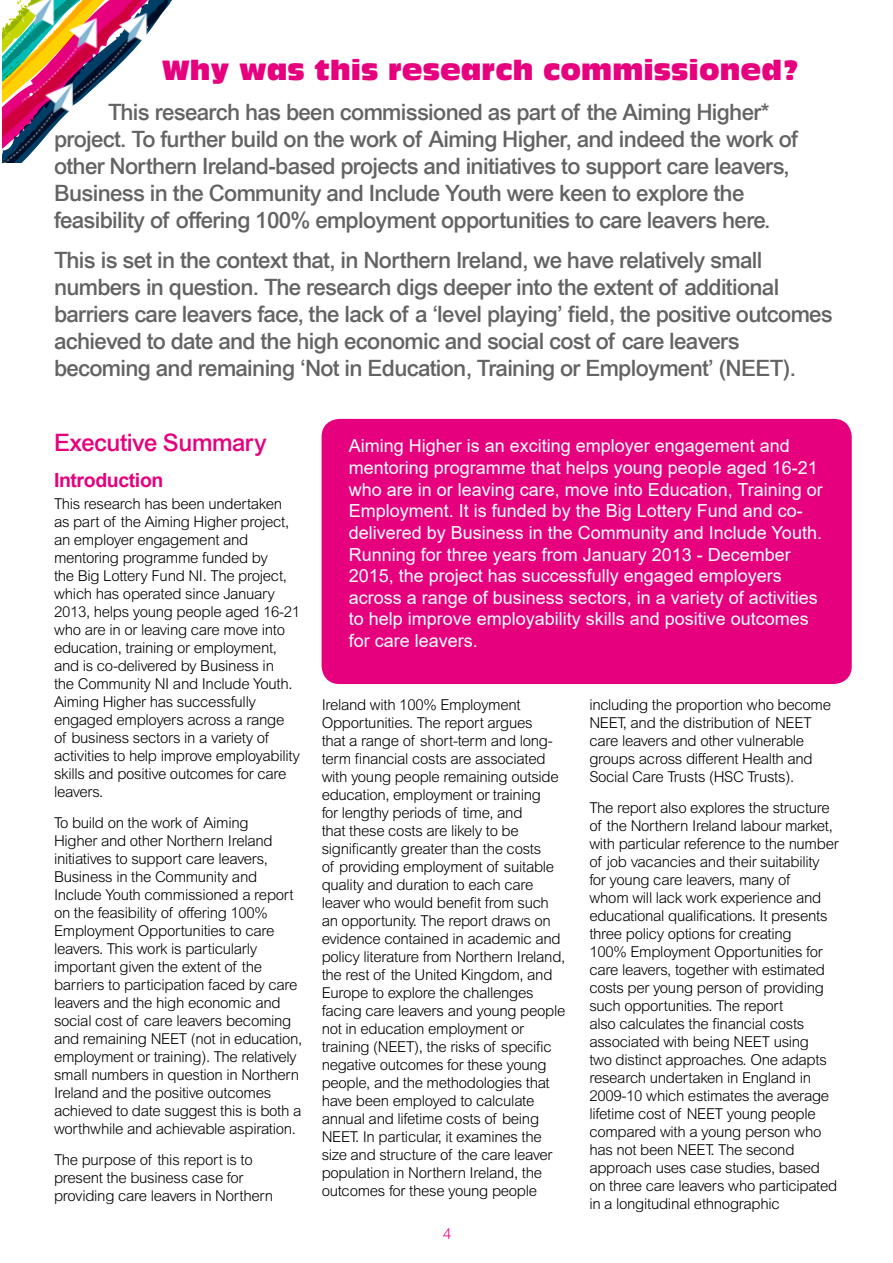
<style>
.page{position:relative;width:893px;height:1263px;background:#fff}
.page>*{position:absolute;margin:0;border:0;box-sizing:border-box;transform-origin:0 0}
.t1{font:27px "Antique Olive Compact";color:#e6007e}
.t2{font:500 24px "Arial";letter-spacing:-.02em;color:#e6007d}
.t3{font:500 22.5px/27px "Arial";letter-spacing:-.03em;color:#646363}
.t4{font:700 19.5px "Arial";letter-spacing:-.02em;color:#e6007d}
.t5{font:18px/21.6px "Arial";color:#fff}
.t6{font:300 15px/18px "Arial MT Std";letter-spacing:-.02em;color:#000}
.t7{font:300 15px "Arial MT Std";color:#e6007d}
</style>
<div class="page">
<svg style="left:57px;top:0;width:115px;height:30px"></svg>
<img style="left:2px;top:110px;width:48px;height:53px">
<img style="left:2px;top:0;width:55px;height:110px">
<img style="left:22px;top:14px;width:55px;height:118px">
<img style="left:72px;top:9px;width:78px;height:94px">
<div style="left:322px;top:419px;width:530px;height:265px;background:#e6007e;border-radius:18px"></div>
<h1 class="t1" style="left:162px;top:54px;width:639px">WHY WAS THIS RESEARCH COMMISSIONED?</h1>
<p class="t3" style="left:54px;top:98px;width:746px;text-indent:54px">This research has been commissioned as part of the Aiming Higher* project. To further build on the work of Aiming Higher, and indeed the work of other Northern Ireland-based projects and initiatives to support care leavers, Business in the Community and Include Youth were keen to explore the feasibility of offering 100% employment opportunities to care leavers here.</p>
<p class="t3" style="left:54px;top:246px;width:780px">This is set in the context that, in Northern Ireland, we have relatively small numbers in question. The research digs deeper into the extent of additional barriers care leavers face, the lack of a ‘level playing’ field, the positive outcomes achieved to date and the high economic and social cost of care leavers becoming and remaining ‘Not in Education, Training or Employment’ (NEET).</p>
<h2 class="t2" style="left:54px;top:428px;width:214px">Executive Summary</h2>
<h3 class="t4" style="left:54px;top:466px;width:111px">Introduction</h3>
<p class="t6" style="left:54px;top:496px;width:248px">This research has been undertaken as part of the Aiming Higher project, an employer engagement and mentoring programme funded by<br>the Big Lottery Fund NI. The project, which has operated since January 2013, helps young people aged 16-21 who are in or leaving care move into education, training or employment, and is co-delivered by Business in<br>the Community NI and Include Youth.<br>Aiming Higher has successfully engaged employers across a range of business sectors in a variety of activities to help improve employability skills and positive outcomes for care leavers.</p>
<p class="t6" style="left:54px;top:814px;width:250px">To build on the work of Aiming<br>Higher and other Northern Ireland initiatives to support care leavers, Business in the Community and Include Youth commissioned a report on the feasibility of offering 100% Employment Opportunities to care leavers. This work is particularly important given the extent of the barriers to participation faced by care leavers and the high economic and social cost of care leavers becoming and remaining NEET (not in education, employment or training). The relatively small numbers in question in Northern Ireland and the positive outcomes achieved to date suggest this is both a worthwhile and achievable aspiration.</p>
<p class="t6" style="left:54px;top:1151px;width:221px">The purpose of this report is to present the business case for providing care leavers in Northern</p>
<p class="t5" style="left:349px;top:435px;width:476px">Aiming Higher is an exciting employer engagement and mentoring programme that helps young people aged 16-21 who are in or leaving care, move into Education, Training or Employment. It is funded by the Big Lottery Fund and co&shy;delivered by Business in the Community and Include Youth.<br>Running for three years from January 2013 - December 2015, the project has successfully engaged employers across a range of business sectors, in a variety of activities to help improve employability skills and positive outcomes for care leavers.</p>
<p class="t6" style="left:322px;top:696px;width:245px">Ireland with 100% Employment Opportunities. The report argues<br>that a range of short-term and long&shy;term financial costs are associated with young people remaining outside education, employment or training<br>for lengthy periods of time, and<br>that these costs are likely to be significantly greater than the costs<br>of providing employment of suitable quality and duration to each care leaver who would benefit from such an opportunity. The report draws on evidence contained in academic and policy literature from Northern Ireland, the rest of the United Kingdom, and Europe to explore the challenges facing care leavers and young people not in education employment or training (NEET), the risks of specific negative outcomes for these young people, and the methodologies that have been employed to calculate annual and lifetime costs of being NEET. In particular, it examines the size and structure of the care leaver population in Northern Ireland, the outcomes for these young people</p>
<p class="t6" style="left:589px;top:696px;width:243px">including the proportion who become NEET, and the distribution of NEET care leavers and other vulnerable groups across different Health and Social Care Trusts (HSC Trusts).</p>
<p class="t6" style="left:589px;top:799px;width:251px">The report also explores the structure of the Northern Ireland labour market, with particular reference to the number of job vacancies and their suitability for young care leavers, many of<br>whom will lack work experience and educational qualifications. It presents three policy options for creating<br>100% Employment Opportunities for care leavers, together with estimated costs per young person of providing such opportunities. The report<br>also calculates the financial costs associated with being NEET using<br>two distinct approaches. One adapts research undertaken in England in 2009-10 which estimates the average lifetime cost of NEET young people compared with a young person who has not been NEET. The second approach uses case studies, based on three care leavers who participated in a longitudinal ethnographic</p>
<p class="t7" style="left:443px;top:1225px;width:10px">4</p>
</div>
